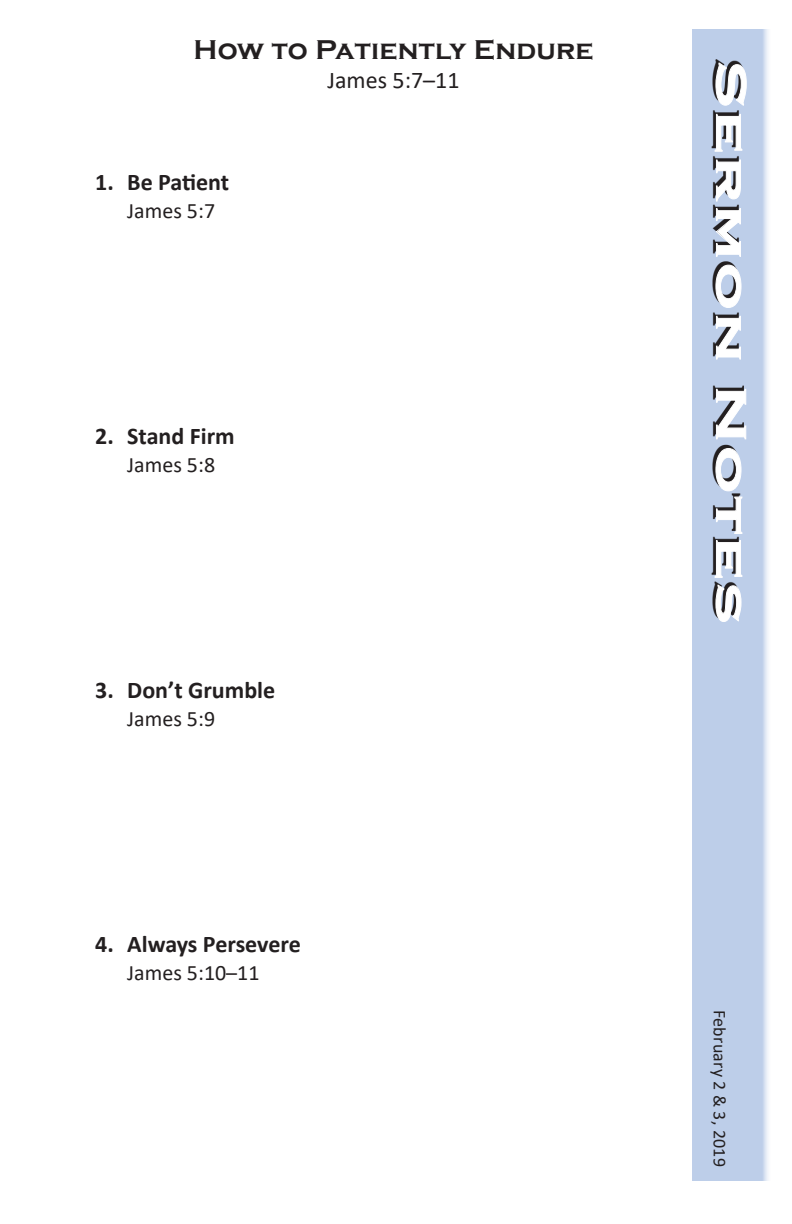
<style>
.page{position:relative;width:792px;height:1224px;background:#fff}
.page>*{position:absolute;margin:0;border:0;box-sizing:border-box;transform-origin:0 0}
.t1{font:700 44px "Copperplate Gothic";letter-spacing:.05em;color:#fff;scale:1.5 1}
.t2{font:700 28px "Copperplate Gothic";letter-spacing:.01em;color:#231f20}
.t3{font:700 24px "Calibri";color:#231f20}
.t4{font:24px "Calibri";color:#231f20}
.t5{font:22px "Calibri";color:#231f20}
.t6{font:18px "Calibri";letter-spacing:.01em;color:#231f20}
</style>
<div class="page">
<div style="left:692px;top:29px;width:79px;height:1152px;background:#bdcee9"></div>
<svg style="left:712px;top:59px;width:32px;height:556px"></svg>
<svg style="left:715px;top:61px;width:32px;height:46px"></svg>
<svg style="left:714px;top:113px;width:29px;height:39px"></svg>
<svg style="left:715px;top:159px;width:27px;height:43px"></svg>
<svg style="left:715px;top:208px;width:27px;height:49px"></svg>
<svg style="left:715px;top:264px;width:27px;height:45px"></svg>
<svg style="left:715px;top:315px;width:27px;height:45px"></svg>
<svg style="left:715px;top:388px;width:32px;height:52px"></svg>
<svg style="left:714px;top:448px;width:29px;height:130px"></svg>
<svg style="left:715px;top:584px;width:27px;height:38px"></svg>
<p class="t2" style="left:194px;top:35px;width:402px">How to Patiently Endure</p>
<p class="t4" style="left:327px;top:64px;width:134px">James 5:7–11</p>
<p class="t3" style="left:95px;top:165px;width:136px">1. Be Patient</p>
<p class="t5" style="left:127px;top:195px;width:89px">James 5:7</p>
<p class="t3" style="left:95px;top:419px;width:141px">2. Stand Firm</p>
<p class="t5" style="left:127px;top:449px;width:89px">James 5:8</p>
<p class="t3" style="left:95px;top:673px;width:181px">3. Don’t Grumble</p>
<p class="t5" style="left:127px;top:703px;width:89px">James 5:9</p>
<p class="t3" style="left:95px;top:927px;width:207px">4. Always Persevere</p>
<p class="t5" style="left:127px;top:957px;width:134px">James 5:10–11</p>
<p class="t1" style="left:755px;top:60px;width:377px;rotate:90deg">Sermon Notes</p>
<p class="t6" style="left:732px;top:1010px;width:158px;rotate:90deg">February 2 &amp; 3, 2019</p>
</div>
